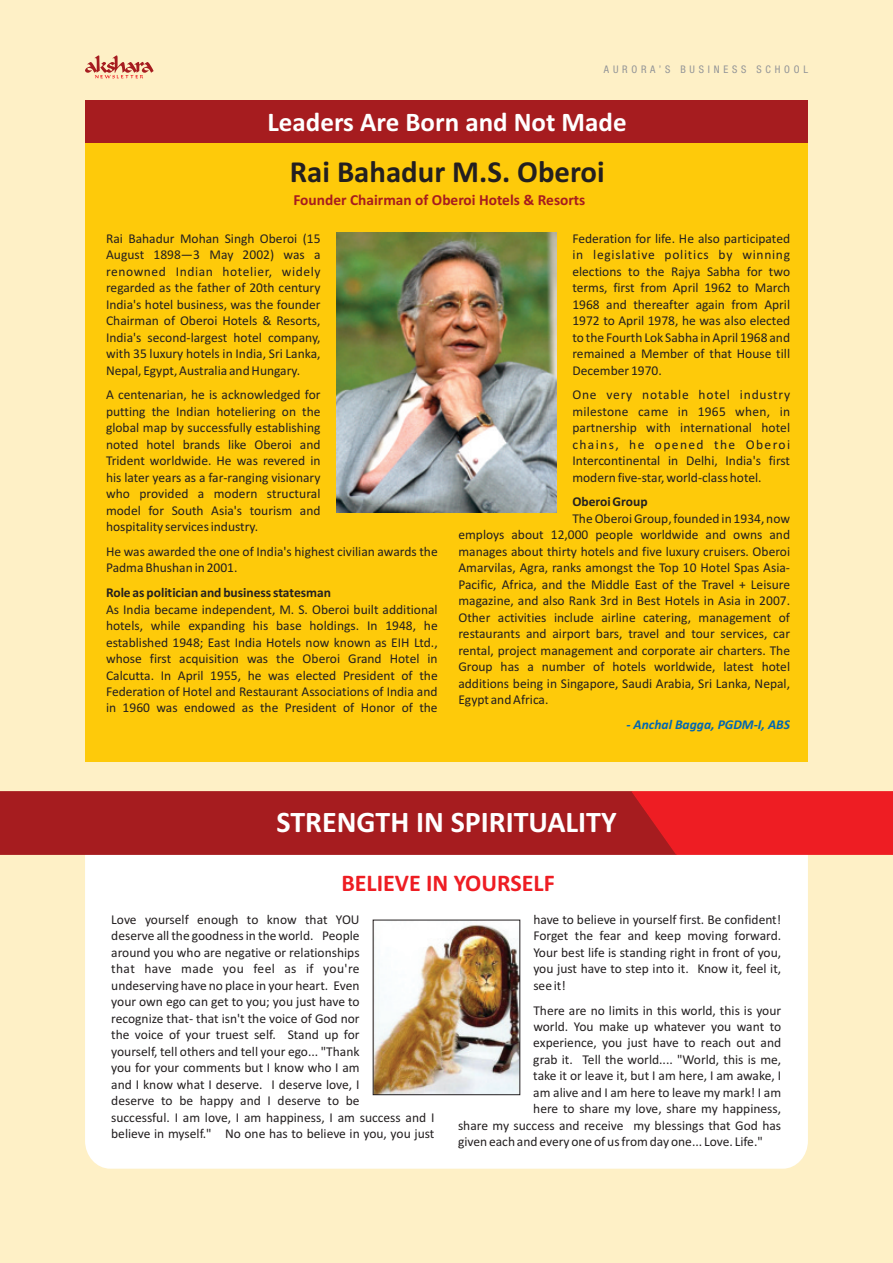
<style>
.page{position:relative;width:893px;height:1263px;background:#fef0c6}
.page>*{position:absolute;margin:0;border:0;box-sizing:border-box;transform-origin:0 0}
.t1{font:700 30.75px "Calibri";color:#231f20}
.t2{font:700 30px "Calibri";color:#fff}
.t3{font:700 27px "Calibri";color:#fff}
.t4{font:700 24px "Calibri";color:#ee1d23}
.t5{font:700 15.45px "Calibri";color:#a61c1f}
.t6{font:13.5px/16.5px "Calibri";color:#231f20;text-align:justify}
.t7{font:700 13.5px "Calibri";color:#231f20}
.t8{font:italic 700 13.5px "Calibri";color:#0166b3}
.t9{font:condensed 10.5px "Helvetica 57";letter-spacing:.36em;color:#939598}
</style>
<div class="page">
<svg style="left:85px;top:55px;width:69px;height:23px"></svg>
<div style="left:85px;top:141px;width:723px;height:621px;background:#feca0a"></div>
<div style="left:85px;top:100px;width:723px;height:43px;background:#a61c1f"></div>
<div style="left:85px;top:855px;width:723px;height:314px;background:#fff"></div>
<svg style="left:0;top:791px;width:893px;height:64px;background:#b91c20"></svg>
<img style="left:336px;top:233px;width:221px;height:279px">
<img style="left:375px;top:922px;width:143px;height:171px">
<div style="left:373px;top:920px;width:147px;height:175px;border:1px solid #231f20"></div>
<p class="t9" style="left:604px;top:65px;width:206px">AURORA’S BUSINESS SCHOOL</p>
<h3 class="t3" style="left:268px;top:111px;width:361px">Leaders Are Born and Not Made</h3>
<h1 class="t1" style="left:290px;top:159px;width:316px">Rai Bahadur M.S. Oberoi</h1>
<p class="t5" style="left:293px;top:193px;width:293px">Founder Chairman of Oberoi Hotels &amp; Resorts</p>
<p class="t6" style="left:106px;top:231px;width:216px">Rai Bahadur Mohan Singh Oberoi (15<br>August 1898—3 May 2002) was a renowned Indian hotelier, widely regarded as the father of 20th century India's hotel business, was the founder Chairman of Oberoi Hotels &amp; Resorts, India's second-largest hotel company, with 35 luxury hotels in India, Sri Lanka, Nepal, Egypt, Australia and Hungary.</p>
<p class="t6" style="left:106px;top:388px;width:216px">A centenarian, he is acknowledged for putting the Indian hoteliering on the global map by successfully establishing noted hotel brands like Oberoi and Trident worldwide. He was revered in his later years as a far-ranging visionary who provided a modern structural model for South Asia's tourism and hospitality services industry.</p>
<p class="t6" style="left:106px;top:544px;width:333px">He was awarded the one of India's highest civilian awards the<br>Padma Bhushan in 2001.</p>
<p class="t7" style="left:106px;top:587px;width:227px">Role as politician and business statesman</p>
<p class="t6" style="left:106px;top:602px;width:333px">As India became independent, M. S. Oberoi built additional hotels, while expanding his base holdings. In 1948, he established 1948; East India Hotels now known as EIH Ltd., whose first acquisition was the Oberoi Grand Hotel in Calcutta. In April 1955, he was elected President of the Federation of Hotel and Restaurant Associations of India and in 1960 was endowed as the President of Honor of the</p>
<p class="t6" style="left:572px;top:231px;width:219px">Federation for life. He also participated in legislative politics by winning elections to the Rajya Sabha for two terms, first from April 1962 to March 1968 and thereafter again from April 1972 to April 1978, he was also elected to the Fourth Lok Sabha in April 1968 and remained a Member of that House till December 1970.</p>
<p class="t6" style="left:572px;top:388px;width:219px">One very notable hotel industry milestone came in 1965 when, in partnership with international hotel chains, he opened the Oberoi Intercontinental in Delhi, India's first modern five-star, world-class hotel.</p>
<p class="t7" style="left:572px;top:496px;width:77px">Oberoi Group</p>
<p class="t6" style="left:458px;top:511px;width:333px;text-indent:114px">The Oberoi Group, founded in 1934, now employs about 12,000 people worldwide and owns and manages about thirty hotels and five luxury cruisers. Oberoi Amarvilas, Agra, ranks amongst the Top 10 Hotel Spas Asia-Pacific, Africa, and the Middle East of the Travel + Leisure magazine, and also Rank 3rd in Best Hotels in Asia in 2007.<br>Other activities include airline catering, management of restaurants and airport bars, travel and tour services, car rental, project management and corporate air charters. The Group has a number of hotels worldwide, latest hotel additions being in Singapore, Saudi Arabia, Sri Lanka, Nepal, Egypt and Africa.</p>
<p class="t8" style="left:626px;top:719px;width:165px">- Anchal Bagga, PGDM-I, ABS</p>
<h2 class="t2" style="left:277px;top:810px;width:342px">STRENGTH IN SPIRITUALITY</h2>
<h3 class="t4" style="left:341px;top:873px;width:215px">BELIEVE IN YOURSELF</h3>
<p class="t6" style="left:111px;top:912px;width:325px;text-align:left">Love yourself enough to know that YOU<br>deserve all the goodness in the world. People<br>around you who are negative or relationships<br>that have made you feel as if you're<br>undeserving have no place in your heart. Even<br>your own ego can get to you; you just have to<br>recognize that- that isn't the voice of God nor<br>the voice of your truest self. Stand up for<br>yourself, tell others and tell your ego... "Thank<br>you for your comments but I know who I am<br>and I know what I deserve. I deserve love, I<br>deserve to be happy and I deserve to be<br>successful. I am love, I am happiness, I am success and I believe in myself." No one has to believe in you, you just</p>
<p class="t6" style="left:533px;top:912px;width:249px">have to believe in yourself first. Be confident!<br>Forget the fear and keep moving forward.<br>Your best life is standing right in front of you, you just have to step into it. Know it, feel it, see it!</p>
<p class="t6" style="left:533px;top:1003px;width:249px">There are no limits in this world, this is your</p>
<p class="t6" style="left:533px;top:1019px;width:249px">world. You make up whatever you want to</p>
<p class="t6" style="left:533px;top:1036px;width:249px">experience, you just have to reach out and</p>
<p class="t6" style="left:533px;top:1052px;width:249px">grab it. Tell the world.... "World, this is me,</p>
<p class="t6" style="left:533px;top:1069px;width:249px">take it or leave it, but I am here, I am awake, I</p>
<p class="t6" style="left:533px;top:1085px;width:249px">am alive and I am here to leave my mark! I am</p>
<p class="t6" style="left:533px;top:1102px;width:249px">here to share my love, share my happiness,</p>
<p class="t6" style="left:458px;top:1118px;width:325px">share my success and receive my blessings that God has</p>
<p class="t6" style="left:458px;top:1135px;width:306px">given each and every one of us from day one... Love. Life."</p>
</div>
